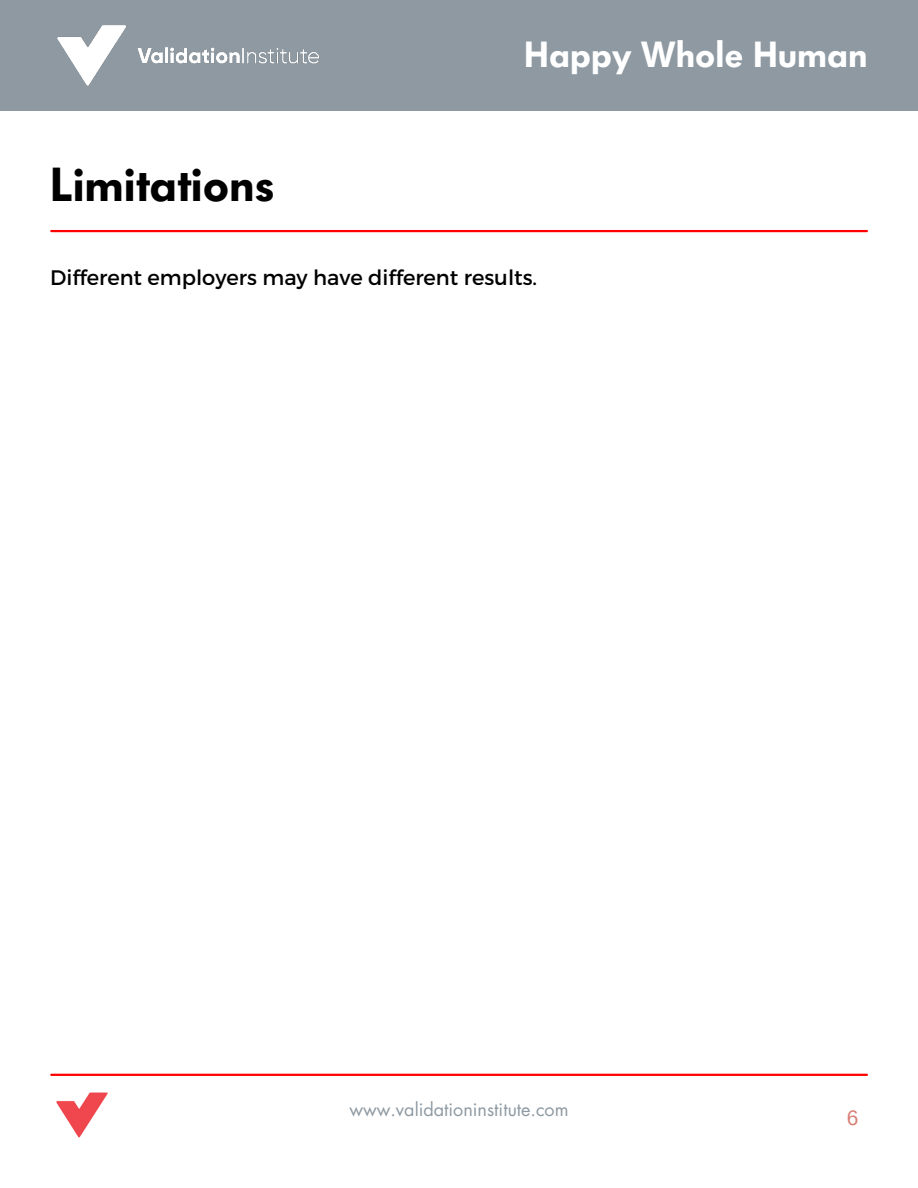
<style>
.page{position:relative;width:918px;height:1188px;background:#fff}
.page>*{position:absolute;margin:0;border:0;box-sizing:border-box;transform-origin:0 0}
.t1{font:600 47.25px "Futura BQ";color:#000}
.t2{font:600 36px "Futura BQ";color:#fff}
.t3{font:21px "Montserrat";color:#000}
.t4{font:21px "Arimo";color:#d97f76}
.t5{font:18px "Futura LT";color:#8e99a2}
</style>
<div class="page">
<div style="left:0;top:0;width:918px;height:111px;background:#8e99a2"></div>
<img style="left:57px;top:25px;width:262px;height:61px">
<hr style="left:51px;top:1074px;width:816px;height:2px;background:#f00">
<img style="left:56px;top:1092px;width:52px;height:46px">
<hr style="left:51px;top:230px;width:816px;height:2px;background:#f00">
<h1 class="t1" style="left:50px;top:157px;width:226px">Limitations</h1>
<h2 class="t2" style="left:524px;top:33px;width:345px">Happy Whole Human</h2>
<p class="t3" style="left:50px;top:264px;width:489px">Different employers may have different results.</p>
<p class="t5" style="left:349px;top:1098px;width:221px">www.validationinstitute.com</p>
<p class="t4" style="left:847px;top:1106px;width:13px">6</p>
</div>
